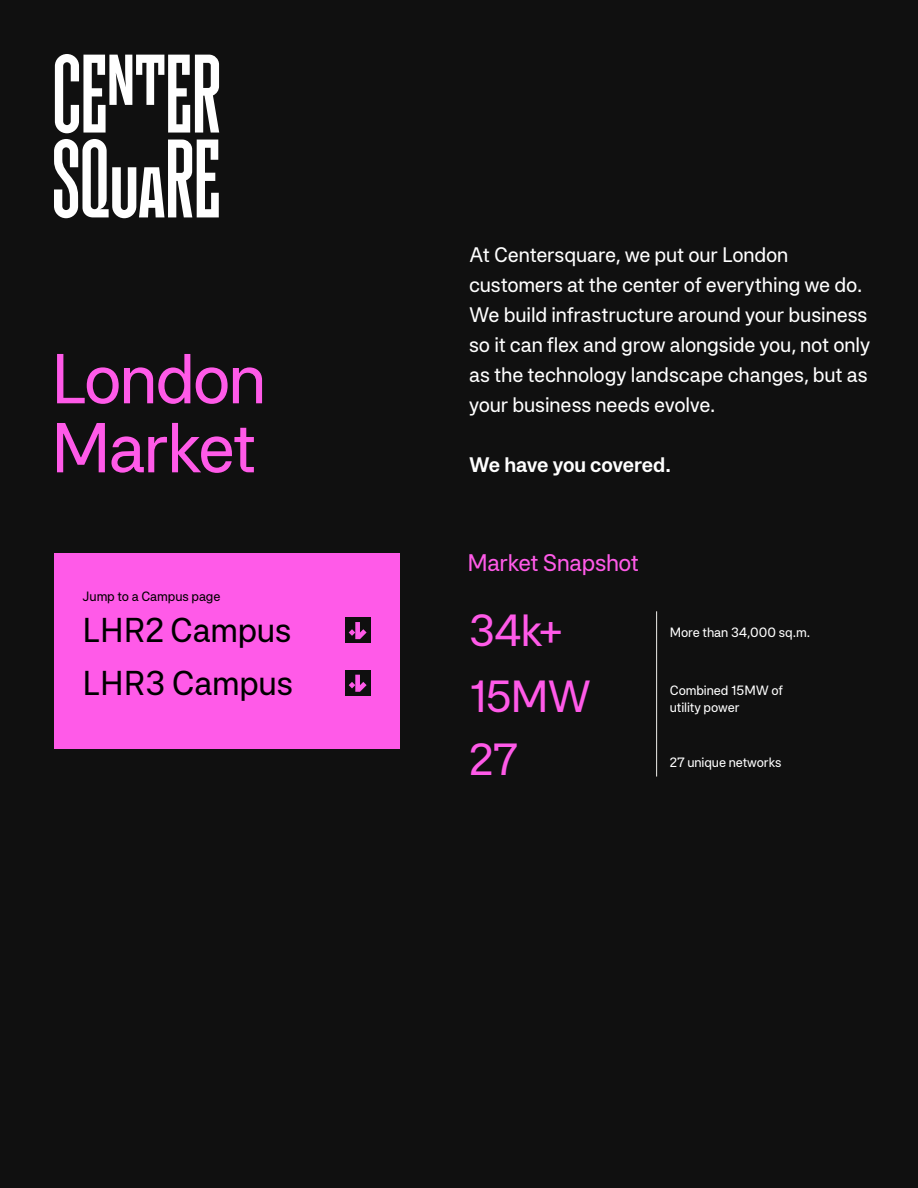
<style>
.page{position:relative;width:918px;height:1188px;background:#101010}
.page>*{position:absolute;margin:0;border:0;box-sizing:border-box;transform-origin:0 0}
.t1{font:70.5px/69px "Systemia";letter-spacing:-.03em;color:#ff5ae8}
.t2{font:45px "Systemia";letter-spacing:-.03em;color:#ff5ae8}
.t3{font:34.5px/52.7px "Systemia";letter-spacing:-.01em;color:#000}
.t4{font:24px "Systemia";letter-spacing:-.015em;color:#ff5ae8}
.t5{font:21px/30px "Systemia";letter-spacing:-.01em;color:#fff}
.t6{font:600 21px "Systemia";letter-spacing:-.02em;color:#fff}
.t7{font:13.5px/16.5px "Systemia";letter-spacing:-.005em;color:#fff}
.t8{font:13.5px "Systemia";letter-spacing:-.01em;color:#000}
</style>
<div class="page">
<div style="left:54px;top:553px;width:346px;height:196px;background:#ff5ae8"></div>
<svg style="left:54px;top:139px;width:165px;height:79px"></svg>
<svg style="left:55px;top:54px;width:164px;height:79px"></svg>
<div style="left:345px;top:617px;width:26px;height:26px;background:#0f0f0f"></div>
<svg style="left:349px;top:622px;width:18px;height:17px"></svg>
<hr style="left:656px;top:611px;width:1px;height:166px;background:#efeeea">
<div style="left:345px;top:670px;width:26px;height:26px;background:#0f0f0f"></div>
<svg style="left:349px;top:675px;width:18px;height:17px"></svg>
<h1 class="t1" style="left:51px;top:342px;width:216px">London<br>Market</h1>
<p class="t8" style="left:83px;top:588px;width:139px">Jump to a Campus page</p>
<h3 class="t3" style="left:83px;top:603px;width:212px">LHR2 Campus<br>LHR3 Campus</h3>
<p class="t5" style="left:469px;top:239px;width:403px">At Centersquare, we put our London customers at the center of everything we do.<br>We build infrastructure around your business so it can flex and grow alongside you, not only as the technology landscape changes, but as your business needs evolve.</p>
<p class="t6" style="left:469px;top:451px;width:203px">We have you covered.</p>
<p class="t4" style="left:468px;top:548px;width:173px">Market Snapshot</p>
<h2 class="t2" style="left:469px;top:602px;width:97px">34k+</h2>
<h2 class="t2" style="left:469px;top:668px;width:124px">15MW</h2>
<h2 class="t2" style="left:469px;top:731px;width:50px">27</h2>
<p class="t7" style="left:670px;top:624px;width:142px">More than 34,000 sq.m.</p>
<p class="t7" style="left:670px;top:682px;width:115px">Combined 15MW of utility power</p>
<p class="t7" style="left:670px;top:753px;width:113px">27 unique networks</p>
</div>
